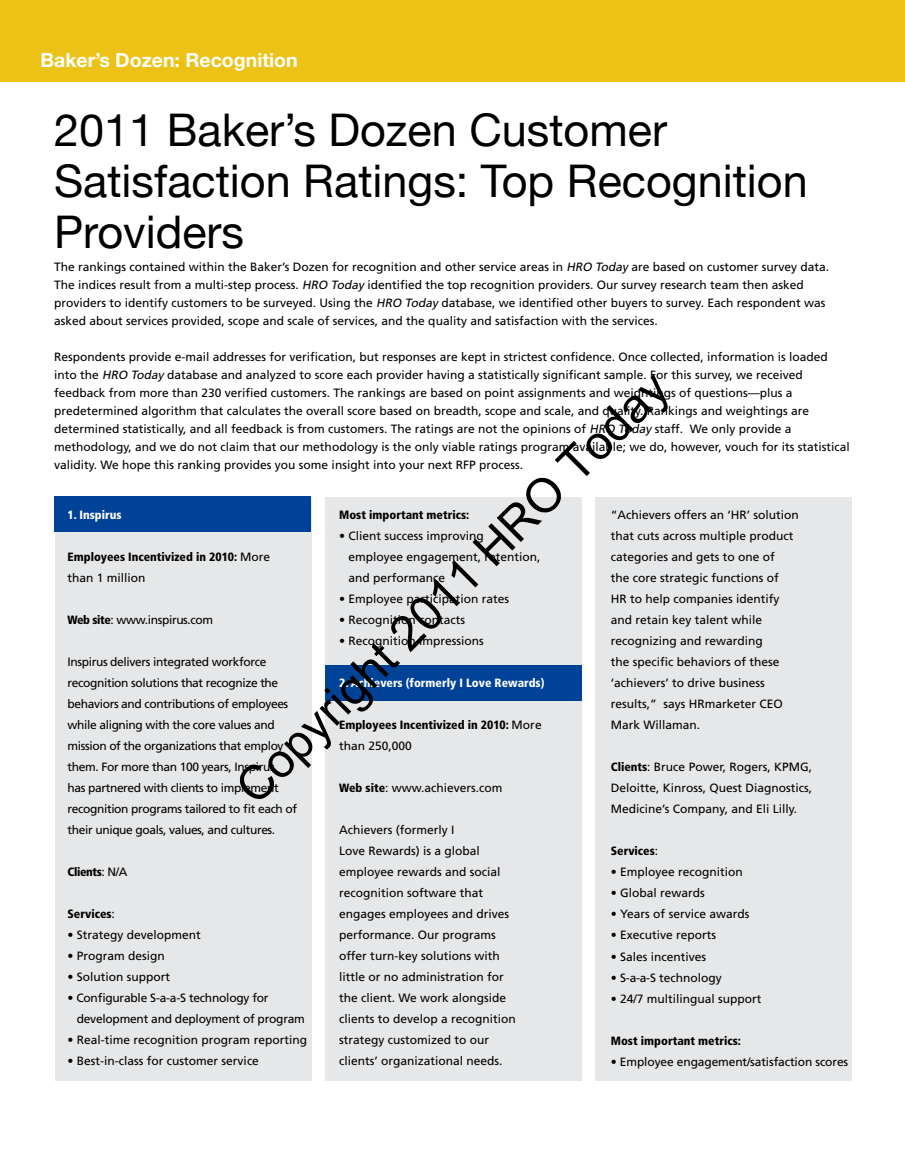
<style>
.page{position:relative;width:905px;height:1175px;background:#fff}
.page>*{position:absolute;margin:0;border:0;box-sizing:border-box;transform-origin:0 0}
.t1{font:47.55px "Arial";color:#000}
.t2{font:45px/51px "Helvetica Neue";color:#000}
.t3{font:700 19.5px "Helvetica Neue";color:#fff}
.t4{font:12px/21px "Frutiger";color:#000}
.t5{font:12px/21px "Frutiger";letter-spacing:-.03em;color:#000}
.t6{font:900 condensed 12px/21px "Frutiger";color:#000}
.t7{font:12px/21px "Frutiger";letter-spacing:-.02em;color:#000}
.t8{font:900 condensed 12px "Frutiger";color:#fff}
.t9{font:900 condensed 12px "Frutiger";letter-spacing:-.03em;color:#000}
.s1{font-style:italic}
.s2{font-weight:400;font-stretch:normal}
.s3{font-weight:900;font-stretch:condensed}
</style>
<div class="page">
<div style="left:325px;top:497px;width:257px;height:583px;background:#e6e7e8"></div>
<div style="left:595px;top:497px;width:257px;height:583px;background:#e6e7e8"></div>
<div style="left:55px;top:497px;width:257px;height:583px;background:#e6e7e8"></div>
<div style="left:0;top:0;width:904px;height:81px;background:#edc216"></div>
<div style="left:54px;top:496px;width:257px;height:36px;background:#004298"></div>
<div style="left:325px;top:665px;width:257px;height:36px;background:#004298"></div>
<h3 class="t3" style="left:40px;top:48px;width:259px">Baker’s Dozen: Recognition</h3>
<h2 class="t2" style="left:54px;top:104px;width:755px">2011 Baker’s Dozen Customer<br>Satisfaction Ratings: Top Recognition<br>Providers</h2>
<p class="t4" style="left:54px;top:258px;width:776px;line-height:18px">The rankings contained within the Baker’s Dozen for recognition and other service areas in <span class="s1">HRO Today</span> are based on customer survey data.<br>The indices result from a multi-step process. <span class="s1">HRO Today</span> identified the top recognition providers. Our survey research team then asked providers to identify customers to be surveyed. Using the <span class="s1">HRO Today</span> database, we identified other buyers to survey. Each respondent was asked about services provided, scope and scale of services, and the quality and satisfaction with the services.</p>
<p class="t4" style="left:54px;top:348px;width:797px;line-height:18px">Respondents provide e-mail addresses for verification, but responses are kept in strictest confidence. Once collected, information is loaded into the <span class="s1">HRO Today</span> database and analyzed to score each provider having a statistically significant sample. For this survey, we received feedback from more than 230 verified customers. The rankings are based on point assignments and weightings of questions—plus a predetermined algorithm that calculates the overall score based on breadth, scope and scale, and quality. Rankings and weightings are determined statistically, and all feedback is from customers. The ratings are not the opinions of <span class="s1">HRO Today</span> staff. We only provide a methodology, and we do not claim that our methodology is the only viable ratings program available; we do, however, vouch for its statistical validity. We hope this ranking provides you some insight into your next RFP process.</p>
<h1 class="t1" style="left:222px;top:772px;width:589px;rotate:-45deg">Copyright 2011 HRO Today</h1>
<p class="t8" style="left:68px;top:507px;width:56px">1. Inspirus</p>
<p class="t6" style="left:68px;top:546px;width:204px">Employees Incentivized in 2010: <span class="s2">More than 1 million</span></p>
<p class="t5" style="left:68px;top:609px;width:147px"><span class="s3">Web site</span>: www.inspirus.com</p>
<p class="t5" style="left:68px;top:651px;width:231px">Inspirus delivers integrated workforce recognition solutions that recognize the behaviors and contributions of employees while aligning with the core values and mission of the organizations that employ them. For more than 100 years, Inspirus<br>has partnered with clients to implement recognition programs tailored to fit each of their unique goals, values, and cultures.</p>
<p class="t9" style="left:68px;top:864px;width:61px">Clients<span class="s2">: N/A</span></p>
<p class="t6" style="left:68px;top:903px;width:49px">Services<span class="s2">:</span></p>
<p class="t4" style="left:68px;top:924px;width:135px">• Strategy development</p>
<p class="t4" style="left:68px;top:945px;width:99px">• Program design</p>
<p class="t4" style="left:68px;top:966px;width:104px">• Solution support</p>
<p class="t7" style="left:77px;top:987px;width:230px;text-indent:-9px">• Configurable S-a-a-S technology for development and deployment of program</p>
<p class="t4" style="left:68px;top:1029px;width:241px">• Real-time recognition program reporting</p>
<p class="t4" style="left:68px;top:1050px;width:193px">• Best-in-class for customer service</p>
<p class="t6" style="left:339px;top:504px;width:132px">Most important metrics:</p>
<p class="t4" style="left:348px;top:525px;width:194px;text-indent:-9px">• Client success improving employee engagement, retention, and performance</p>
<p class="t4" style="left:339px;top:588px;width:172px">• Employee participation rates</p>
<p class="t4" style="left:339px;top:609px;width:127px">• Recognition contacts</p>
<p class="t4" style="left:339px;top:630px;width:146px">• Recognition impressions</p>
<p class="t8" style="left:339px;top:675px;width:207px">2. Achievers (formerly I Love Rewards)</p>
<p class="t6" style="left:339px;top:714px;width:204px">Employees Incentivized in 2010: <span class="s2">More than 250,000</span></p>
<p class="t4" style="left:339px;top:777px;width:165px"><span class="s3">Web site</span>: www.achievers.com</p>
<p class="t4" style="left:339px;top:819px;width:178px">Achievers (formerly I<br>Love Rewards) is a global employee rewards and social recognition software that engages employees and drives performance. Our programs offer turn-key solutions with little or no administration for the client. We work alongside clients to develop a recognition strategy customized to our clients’ organizational needs.</p>
<p class="t4" style="left:610px;top:504px;width:189px">“Achievers offers an ‘HR’ solution that cuts across multiple product categories and gets to one of<br>the core strategic functions of<br>HR to help companies identify and retain key talent while recognizing and rewarding<br>the specific behaviors of these ‘achievers’ to drive business results,” says HRmarketer CEO<br>Mark Willaman.</p>
<p class="t4" style="left:610px;top:756px;width:203px;text-align:justify"><span class="s3">Clients</span>: Bruce Power, Rogers, KPMG, Deloitte, Kinross, Quest Diagnostics, Medicine’s Company, and Eli Lilly.</p>
<p class="t6" style="left:610px;top:840px;width:49px">Services<span class="s2">:</span></p>
<p class="t4" style="left:610px;top:861px;width:134px">• Employee recognition</p>
<p class="t4" style="left:610px;top:882px;width:96px">• Global rewards</p>
<p class="t4" style="left:610px;top:903px;width:140px">• Years of service awards</p>
<p class="t4" style="left:610px;top:924px;width:107px">• Executive reports</p>
<p class="t4" style="left:610px;top:945px;width:97px">• Sales incentives</p>
<p class="t4" style="left:610px;top:966px;width:112px">• S-a-a-S technology</p>
<p class="t4" style="left:610px;top:987px;width:152px">• 24/7 multilingual support</p>
<p class="t6" style="left:610px;top:1029px;width:132px">Most important metrics:</p>
<p class="t4" style="left:610px;top:1050px;width:239px">• Employee engagement/satisfaction scores</p>
</div>
